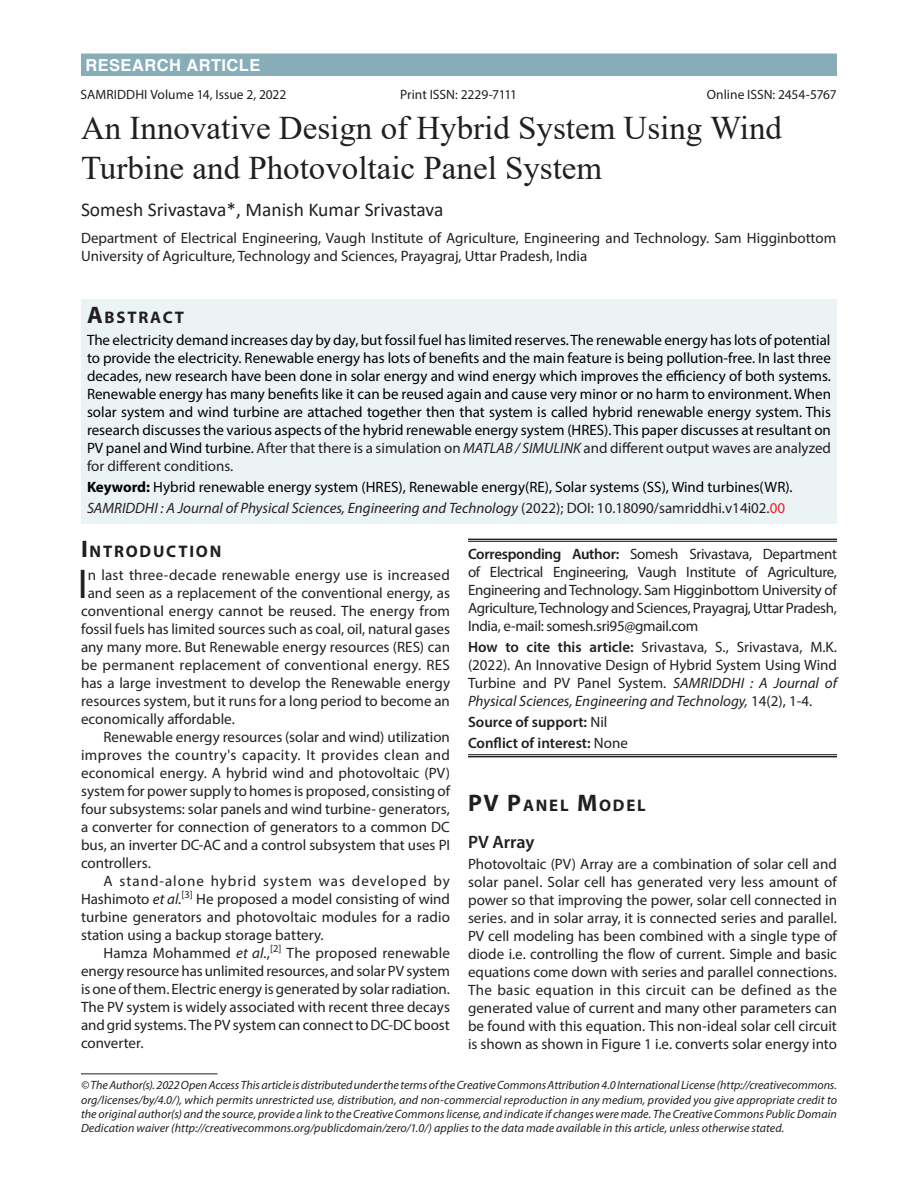
<style>
.page{position:relative;width:918px;height:1188px;background:#fff}
.page>*{position:absolute;margin:0;border:0;box-sizing:border-box;transform-origin:0 0}
.Body_flush{font:41.7px "Myriad Pro";color:#231f20}
.article_head{font:33px/39.6px "Times New Roman";color:#231f20}
.author{font:19.5px "Calibri";color:#231f20}
.B{font:600 18px "Myriad Pro";letter-spacing:-.005em;color:#231f20}
.A{font:700 16.8px "Myriad Pro";letter-spacing:.105em;color:#231f20}
.Subject{font:700 16.5px "Helvetica";letter-spacing:.025em;color:#fff}
.Body_flush-2{font:15px/18px "Myriad Pro";color:#231f20;text-align:justify}
.Abstract{font:15px/18px "Myriad Pro";color:#000;text-align:justify}
.text{font:15px/18px "Myriad Pro";color:#231f20;text-align:justify}
.affiliation{font:15px/18px "Myriad Pro";color:#231f20;text-align:justify}
.Abstract-2{font:italic 15px "Myriad Pro";color:#231f20}
.Body_flush-3{font:15px "Myriad Pro";letter-spacing:.02em;color:#231f20}
.affiliation-2{font:600 15px "Myriad Pro";color:#231f20}
.Body_flush_copy{font:13.5px "Myriad Pro";color:#231f20}
.Bottom_1st_page{font:italic 12px/14.4px "Myriad Pro";letter-spacing:.005em;color:#231f20;text-align:justify}
.s1{font-size:24px}
.s2{color:#231f20}
.s3{font-style:italic;color:#231f20}
.s4{font-weight:700}
.s5{font-style:normal}
.s6{font-style:normal;color:#ee1d23}
.s7{font-style:italic}
.s8{font-weight:600}
.s9{font-weight:400}
</style>
<div class="page">
<div style="left:81px;top:299px;width:756px;height:225px;background:#ecf3f4"></div>
<hr style="left:468px;top:539px;width:369px;height:1px;background:#231f20">
<hr style="left:468px;top:541px;width:369px;height:1px;background:#231f20">
<hr style="left:81px;top:1073px;width:137px;height:1px;background:#231f20">
<hr style="left:468px;top:754px;width:369px;height:1px;background:#231f20">
<hr style="left:468px;top:756px;width:369px;height:1px;background:#231f20">
<div style="left:81px;top:54px;width:756px;height:22px;background:#87adb9"></div>
<p class="Subject" style="left:86px;top:55px;width:176px">RESEARCH ARTICLE</p>
<p class="Body_flush_copy" style="left:81px;top:86px;width:207px">SAMRIDDHI Volume 14, Issue 2, 2022</p>
<p class="Body_flush_copy" style="left:400px;top:86px;width:118px">Print ISSN: 2229-7111</p>
<p class="Body_flush_copy" style="left:707px;top:86px;width:131px">Online ISSN: 2454-5767</p>
<p class="article_head" style="left:81px;top:107px;width:703px">An Innovative Design of Hybrid System Using Wind<br>Turbine and Photovoltaic Panel System</p>
<p class="author" style="left:81px;top:196px;width:364px">Somesh Srivastava*, Manish Kumar Srivastava</p>
<p class="affiliation" style="left:81px;top:228px;width:757px">Department of Electrical Engineering, Vaugh Institute of Agriculture, Engineering and Technology. Sam Higginbottom<br>University of Agriculture, Technology and Sciences, Prayagraj, Uttar Pradesh, India</p>
<p class="A" style="left:87px;top:306px;width:98px"><span class="s1">A</span>BSTRACT</p>
<p class="Abstract" style="left:87px;top:331px;width:746px">The electricity demand increases day by day, but fossil fuel has limited reserves. The renewable energy has lots of potential to provide the electricity. Renewable energy has lots of benefits and the main feature is being pollution-free. In last three decades, new research have been done in solar energy and wind energy which improves the efficiency of both systems.<br>Renewable energy has many benefits like it can be reused again and cause very minor or no harm to environment. When solar system and wind turbine are attached together then that system is called hybrid renewable energy system. This research discusses the various aspects of the hybrid renewable energy system (HRES). This paper discusses at resultant on PV panel and Wind turbine. <span class="s2">After that there is a simulation on</span> <span class="s3">MATLAB / SIMULINK</span> <span class="s2">and different output waves are analyzed for different conditions.</span></p>
<p class="Abstract" style="left:87px;top:478px;width:707px"><span class="s4">Keyword:</span> Hybrid renewable energy system (HRES), Renewable energy(RE), Solar systems (SS), Wind turbines(WR).</p>
<p class="Abstract-2" style="left:87px;top:499px;width:700px">SAMRIDDHI : A Journal of Physical Sciences, Engineering and Technology <span class="s5">(2022); DOI: 10.18090/samriddhi.v14i02.</span><span class="s6">00</span></p>
<p class="A" style="left:81px;top:541px;width:142px"><span class="s1">I</span>NTRODUCTION</p>
<p class="Body_flush" style="left:78px;top:558px;width:11px">I</p>
<p class="Body_flush-3" style="left:88px;top:565px;width:364px">n last three-decade renewable energy use is increased</p>
<p class="Body_flush-2" style="left:88px;top:583px;width:364px">and seen as a replacement of the conventional energy, as</p>
<p class="Body_flush-2" style="left:81px;top:601px;width:370px">conventional energy cannot be reused. The energy from</p>
<p class="Body_flush-2" style="left:81px;top:619px;width:370px">fossil fuels has limited sources such as coal, oil, natural gases</p>
<p class="Body_flush-2" style="left:81px;top:637px;width:370px">any many more. But Renewable energy resources (RES) can</p>
<p class="Body_flush-2" style="left:81px;top:655px;width:370px">be permanent replacement of conventional energy. RES</p>
<p class="Body_flush-2" style="left:81px;top:673px;width:371px">has a large investment to develop the Renewable energy</p>
<p class="Body_flush-2" style="left:81px;top:691px;width:370px">resources system, but it runs for a long period to become an</p>
<p class="Body_flush-2" style="left:81px;top:709px;width:155px">economically affordable.</p>
<p class="text" style="left:81px;top:727px;width:371px;text-indent:22px">Renewable energy resources (solar and wind) utilization improves the country's capacity. It provides clean and economical energy. A hybrid wind and photovoltaic (PV) system for power supply to homes is proposed, consisting of four subsystems: solar panels and wind turbine- generators, a converter for connection of generators to a common DC bus, an inverter DC-AC and a control subsystem that uses PI controllers.</p>
<p class="text" style="left:81px;top:871px;width:371px;text-indent:22px">A stand-alone hybrid system was developed by Hashimoto <span class="s7">et al.</span><sup>[3]</sup> He proposed a model consisting of wind turbine generators and photovoltaic modules for a radio station using a backup storage battery.</p>
<p class="text" style="left:81px;top:943px;width:370px;text-indent:22px">Hamza Mohammed <span class="s7">et al.</span>,<sup>[2]</sup> The proposed renewable energy resource has unlimited resources, and solar PV system is one of them. Electric energy is generated by solar radiation.<br>The PV system is widely associated with recent three decays and grid systems. The PV system can connect to DC-DC boost converter.</p>
<p class="affiliation" style="left:468px;top:545px;width:371px"><span class="s8">Corresponding Author:</span> Somesh Srivastava, Department of Electrical Engineering, Vaugh Institute of Agriculture, Engineering and Technology. Sam Higginbottom University of Agriculture, Technology and Sciences, Prayagraj, Uttar Pradesh, India, e-mail: somesh.sri95@gmail.com</p>
<p class="affiliation" style="left:468px;top:638px;width:371px"><span class="s8">How to cite this article:</span> Srivastava, S., Srivastava, M.K. (2022). An Innovative Design of Hybrid System Using Wind Turbine and PV Panel System. <span class="s7">SAMRIDDHI : A Journal of Physical Sciences, Engineering and Technology,</span> 14(2), 1-4.</p>
<p class="affiliation-2" style="left:468px;top:713px;width:141px">Source of support: <span class="s9">Nil</span></p>
<p class="affiliation-2" style="left:468px;top:733px;width:161px">Conflict of interest: <span class="s9">None</span></p>
<p class="A" style="left:468px;top:795px;width:179px"><span class="s1">PV P</span>ANEL <span class="s1">M</span>ODEL</p>
<p class="B" style="left:468px;top:831px;width:68px">PV Array</p>
<p class="Body_flush-2" style="left:468px;top:855px;width:371px">Photovoltaic (PV) Array are a combination of solar cell and solar panel. Solar cell has generated very less amount of power so that improving the power, solar cell connected in series. and in solar array, it is connected series and parallel.<br>PV cell modeling has been combined with a single type of diode i.e. controlling the flow of current. Simple and basic equations come down with series and parallel connections.<br>The basic equation in this circuit can be defined as the generated value of current and many other parameters can be found with this equation. This non-ideal solar cell circuit is shown as shown in Figure 1 i.e. converts solar energy into</p>
<p class="Bottom_1st_page" style="left:81px;top:1078px;width:758px">© The Author(s). 2022 Open Access This article is distributed under the terms of the Creative Commons Attribution 4.0 International License (http://creativecommons. org/licenses/by/4.0/), which permits unrestricted use, distribution, and non-commercial reproduction in any medium, provided you give appropriate credit to the original author(s) and the source, provide a link to the Creative Commons license, and indicate if changes were made. The Creative Commons Public Domain Dedication waiver (http://creativecommons.org/publicdomain/zero/1.0/) applies to the data made available in this article, unless otherwise stated.</p>
</div>
